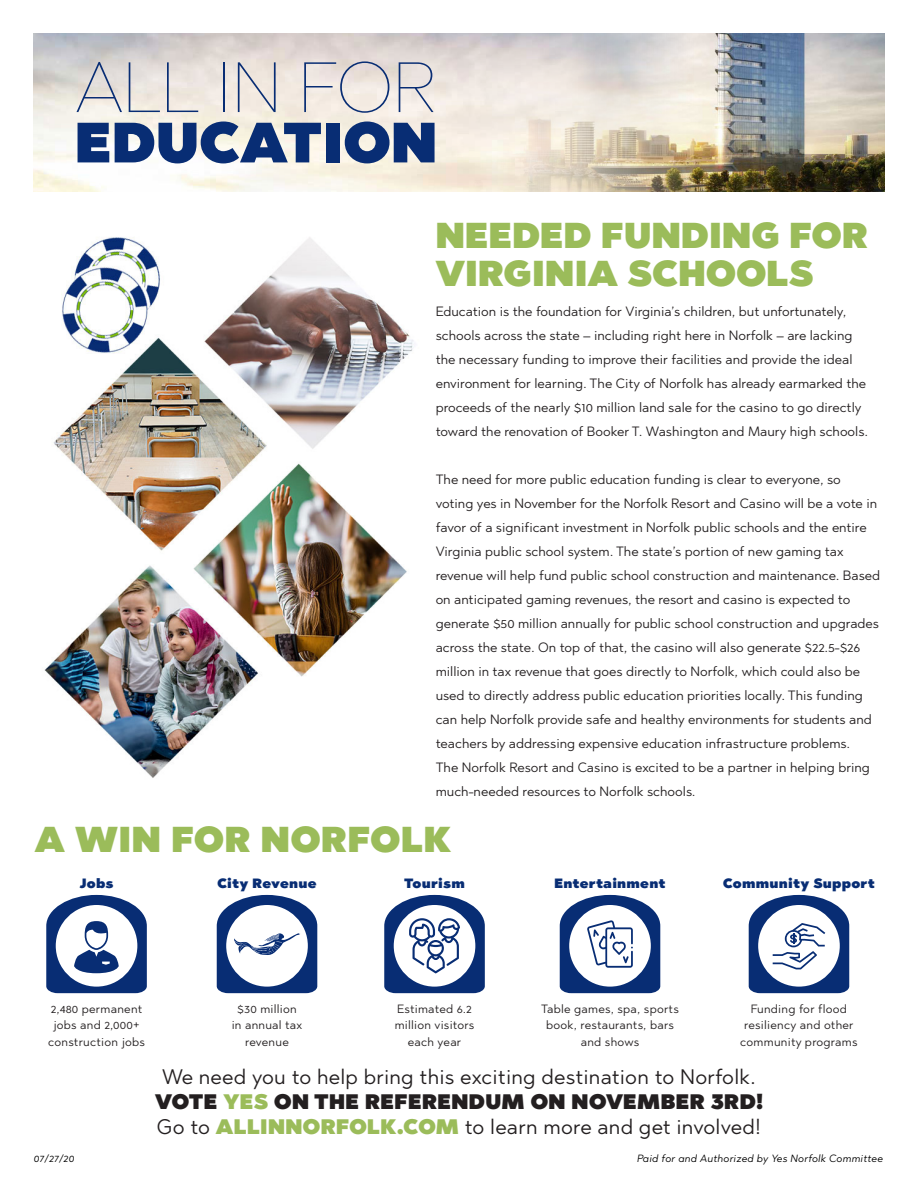
<style>
.page{position:relative;width:918px;height:1188px;background:#fff}
.page>*{position:absolute;margin:0;border:0;box-sizing:border-box;transform-origin:0 0}
.t1{font:900 36px/37.5px "Abrade";letter-spacing:.01em;color:#9bbc5a}
.t2{font:21px "Abrade";letter-spacing:.01em;color:#231f20}
.t3{font:900 21px "Abrade";letter-spacing:.02em;color:#231f20}
.t4{font:13.5px/24px "Abrade";color:#231f20}
.t5{font:900 13.5px "Abrade";letter-spacing:.02em;color:#082d74}
.t6{font:12px/16.5px "Abrade";letter-spacing:.02em;color:#231f20;text-align:center}
.t7{font:italic 10.5px "Abrade";letter-spacing:.02em;color:#000}
.s1{color:#9bbc5a}
.s2{font-weight:900;color:#9bbc5a}
</style>
<div class="page">
<img style="left:34px;top:34px;width:368px;height:157px">
<img style="left:402px;top:34px;width:482px;height:157px">
<img style="left:44px;top:237px;width:370px;height:541px">
<svg style="left:384px;top:895px;width:101px;height:98px"></svg>
<svg style="left:749px;top:895px;width:100px;height:98px"></svg>
<svg style="left:560px;top:895px;width:100px;height:98px"></svg>
<svg style="left:46px;top:895px;width:101px;height:98px"></svg>
<svg style="left:78px;top:123px;width:31px;height:39px"></svg>
<svg style="left:115px;top:122px;width:206px;height:41px;background:#6479a0"></svg>
<div style="left:326px;top:123px;width:14px;height:39px;background:#082d74"></div>
<svg style="left:345px;top:122px;width:90px;height:41px;background:#4d6594"></svg>
<svg style="left:77px;top:62px;width:45px;height:50px;background:#cfcdcf"></svg>
<svg style="left:129px;top:62px;width:31px;height:50px;background:#dad7d6"></svg>
<svg style="left:167px;top:62px;width:31px;height:50px;background:#d9d5d5"></svg>
<hr style="left:223px;top:62px;width:2px;height:50px;background:#082d74">
<svg style="left:238px;top:62px;width:38px;height:50px;background:#d0cdcf"></svg>
<svg style="left:304px;top:61px;width:85px;height:52px;background:#d9d4d5"></svg>
<svg style="left:399px;top:62px;width:35px;height:50px;background:#d0ced3"></svg>
<svg style="left:217px;top:895px;width:100px;height:98px"></svg>
<p class="t1" style="left:436px;top:217px;width:433px">NEEDED FUNDING FOR<br>VIRGINIA SCHOOLS</p>
<p class="t4" style="left:436px;top:299px;width:434px">Education is the foundation for Virginia’s children, but unfortunately, schools across the state – including right here in Norfolk – are lacking the necessary funding to improve their facilities and provide the ideal environment for learning. The City of Norfolk has already earmarked the proceeds of the nearly $10 million land sale for the casino to go directly toward the renovation of Booker T. Washington and Maury high schools.</p>
<p class="t4" style="left:436px;top:467px;width:446px">The need for more public education funding is clear to everyone, so voting yes in November for the Norfolk Resort and Casino will be a vote in favor of a significant investment in Norfolk public schools and the entire Virginia public school system. The state’s portion of new gaming tax revenue will help fund public school construction and maintenance. Based on anticipated gaming revenues, the resort and casino is expected to generate $50 million annually for public school construction and upgrades across the state. On top of that, the casino will also generate $22.5-$26 million in tax revenue that goes directly to Norfolk, which could also be used to directly address public education priorities locally. This funding can help Norfolk provide safe and healthy environments for students and teachers by addressing expensive education infrastructure problems.<br>The Norfolk Resort and Casino is excited to be a partner in helping bring much-needed resources to Norfolk schools.</p>
<p class="t1" style="left:35px;top:821px;width:418px">A WIN FOR NORFOLK</p>
<p class="t5" style="left:404px;top:874px;width:62px">Tourism</p>
<p class="t5" style="left:217px;top:874px;width:101px">City Revenue</p>
<p class="t5" style="left:80px;top:874px;width:36px">Jobs</p>
<p class="t6" style="left:48px;top:1000px;width:98px">2,480 permanent jobs and 2,000+ construction jobs</p>
<p class="t6" style="left:232px;top:1000px;width:72px">$30 million in annual tax revenue</p>
<p class="t6" style="left:395px;top:1000px;width:81px">Estimated 6.2 million visitors each year</p>
<p class="t5" style="left:554px;top:874px;width:113px">Entertainment</p>
<p class="t5" style="left:723px;top:874px;width:153px">Community Support</p>
<p class="t6" style="left:541px;top:1000px;width:139px">Table games, spa, sports book, restaurants, bars and shows</p>
<p class="t6" style="left:740px;top:1000px;width:119px">Funding for flood resiliency and other community programs</p>
<p class="t2" style="left:162px;top:1062px;width:595px">We need you to help bring this exciting destination to Norfolk.</p>
<p class="t3" style="left:155px;top:1088px;width:609px">VOTE <span class="s1">YES</span> ON THE REFERENDUM ON NOVEMBER 3RD!</p>
<p class="t2" style="left:157px;top:1113px;width:606px">Go to <span class="s2">ALLINNORFOLK.COM</span> to learn more and get involved!</p>
<p class="t7" style="left:34px;top:1151px;width:42px">07/27/20</p>
<p class="t7" style="left:637px;top:1151px;width:247px">Paid for and Authorized by Yes Norfolk Committee</p>
</div>
